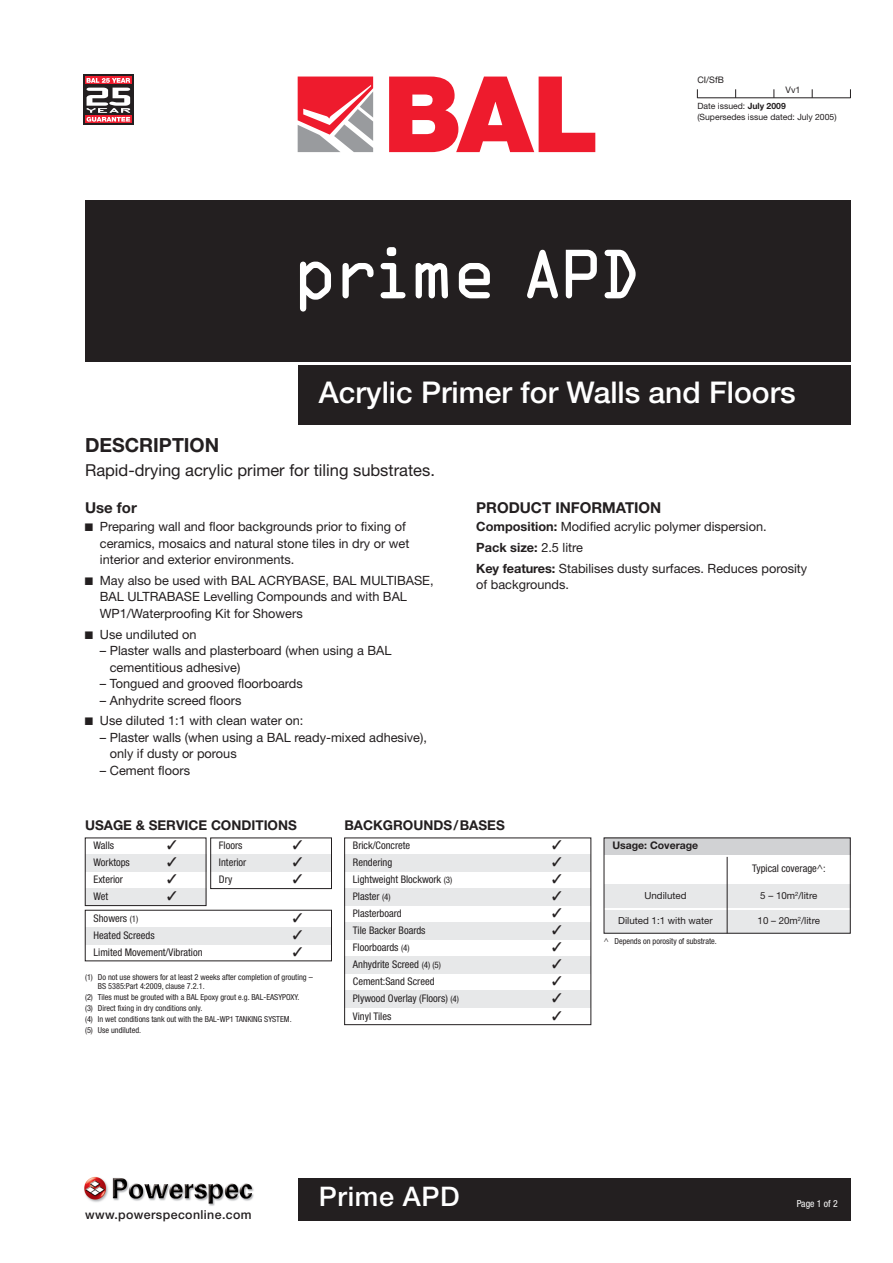
<style>
.page{position:relative;width:893px;height:1263px;background:#fff}
.page>*{position:absolute;margin:0;border:0;box-sizing:border-box;transform-origin:0 0}
.t1{font:75px "OCR Aby BT";letter-spacing:-.1em;color:#fff}
.t2{font:500 30px "Helvetica Neue LT";color:#fff}
.t3{font:500 27px "Helvetica Neue LT";letter-spacing:.025em;color:#fff}
.t4{font:700 19.5px "Helvetica Neue LT";color:#231f20}
.t5{font:16.5px "Helvetica Neue LT";color:#231f20}
.t6{font:700 15px "Helvetica Neue LT";color:#231f20}
.t7{font:700 13.5px "Helvetica Neue LT";color:#231f20}
.t8{font:12.75px/16.5px "Helvetica Neue LT";color:#231f20}
.t9{font:500 12.3px "Helvetica Neue LT";letter-spacing:.03em;color:#231f20}
.t10{font:condensed 10.5px "Helvetica Neue LT";color:#231f20}
.t11{font:700 10.5px "Helvetica Neue LT";color:#231f20}
.t12{font:9.75px "Helvetica Neue LT";color:#231f20}
.t13{font:condensed 9.75px "Helvetica Neue LT";color:#fff}
.t14{font:9px "Helvetica Neue LT";color:#231f20}
.t15{font:8.7px/11.2px "Helvetica Neue LT";color:#231f20}
.t16{font:condensed 8.25px/11.1px "Helvetica Neue LT";color:#231f20}
.s1{font-weight:700}
.s2{font-size:9px}
</style>
<div class="page">
<svg style="left:298px;top:77px;width:75px;height:75px"></svg>
<svg style="left:389px;top:77px;width:206px;height:75px"></svg>
<div style="left:85px;top:200px;width:765px;height:161px;background:#231f20"></div>
<div style="left:298px;top:366px;width:552px;height:59px;background:#231f20"></div>
<div style="left:298px;top:1178px;width:552px;height:42px;background:#231f20"></div>
<hr style="left:697px;top:98px;width:153px;height:1px;background:#231f20">
<div style="left:344px;top:855px;width:247px;height:17px;background:#e7e8e9"></div>
<div style="left:344px;top:889px;width:247px;height:17px;background:#e7e8e9"></div>
<div style="left:344px;top:923px;width:247px;height:17px;background:#e7e8e9"></div>
<div style="left:344px;top:957px;width:247px;height:17px;background:#e7e8e9"></div>
<div style="left:344px;top:991px;width:247px;height:17px;background:#e7e8e9"></div>
<div style="left:344px;top:838px;width:247px;height:187px;border:1px solid #231f20"></div>
<div style="left:85px;top:855px;width:121px;height:17px;background:#e7e8e9"></div>
<div style="left:85px;top:889px;width:121px;height:17px;background:#e7e8e9"></div>
<div style="left:210px;top:855px;width:122px;height:17px;background:#e7e8e9"></div>
<div style="left:85px;top:927px;width:247px;height:17px;background:#e7e8e9"></div>
<div style="left:85px;top:838px;width:121px;height:68px;border:1px solid #231f20"></div>
<div style="left:210px;top:838px;width:122px;height:51px;border:1px solid #231f20"></div>
<div style="left:82px;top:73px;width:53px;height:53px;background:#231f20"></div>
<div style="left:85px;top:76px;width:47px;height:8px;background:#ee1b2d"></div>
<svg style="left:85px;top:115px;width:47px;height:8px"></svg>
<svg style="left:87px;top:78px;width:43px;height:44px"></svg>
<div style="left:604px;top:838px;width:246px;height:17px;background:#d1d2d4"></div>
<div style="left:604px;top:884px;width:246px;height:24px;background:#e7e8e9"></div>
<div style="left:604px;top:910px;width:246px;height:23px;background:#e7e8e9"></div>
<hr style="left:727px;top:857px;width:1px;height:76px;background:#231f20">
<img style="left:84px;top:1176px;width:170px;height:30px">
<p class="t14" style="left:697px;top:77px;width:28px">CI/SfB</p>
<h1 class="t1" style="left:292px;top:250px;width:352px">prime APD</h1>
<p class="t14" style="left:786px;top:86px;width:16px">Vv1</p>
<p class="t15" style="left:697px;top:101px;width:141px">Date issued: <span class="s1">July 2009<br></span>(Supersedes issue dated: July 2005)</p>
<h2 class="t2" style="left:319px;top:382px;width:478px">Acrylic Primer for Walls and Floors</h2>
<h3 class="t4" style="left:85px;top:438px;width:136px">DESCRIPTION</h3>
<p class="t5" style="left:85px;top:464px;width:351px">Rapid-drying acrylic primer for tiling substrates.</p>
<p class="t6" style="left:85px;top:502px;width:53px">Use for</p>
<p class="t8" style="left:100px;top:520px;width:311px;text-indent:-15px">■ Preparing wall and floor backgrounds prior to fixing of ceramics, mosaics and natural stone tiles in dry or wet interior and exterior environments.</p>
<p class="t8" style="left:100px;top:573px;width:335px;text-indent:-15px">■ May also be used with BAL ACRYBASE, BAL MULTIBASE,<br>BAL ULTRABASE Levelling Compounds and with BAL<br>WP1/Waterproofing Kit for Showers</p>
<p class="t8" style="left:85px;top:627px;width:113px">■ Use undiluted on</p>
<p class="t8" style="left:110px;top:644px;width:283px;text-indent:-10px">– Plaster walls and plasterboard (when using a BAL cementitious adhesive)</p>
<p class="t8" style="left:100px;top:677px;width:204px">– Tongued and grooved floorboards</p>
<p class="t8" style="left:100px;top:693px;width:143px">– Anhydrite screed floors</p>
<p class="t8" style="left:85px;top:714px;width:220px">■ Use diluted 1:1 with clean water on:</p>
<p class="t8" style="left:110px;top:730px;width:319px;text-indent:-10px">– Plaster walls (when using a BAL ready-mixed adhesive), only if dusty or porous</p>
<p class="t8" style="left:100px;top:763px;width:92px">– Cement floors</p>
<p class="t6" style="left:476px;top:502px;width:187px">PRODUCT INFORMATION</p>
<p class="t8" style="left:476px;top:517px;width:332px;line-height:20.7px"><span class="s1">Composition:</span> Modified acrylic polymer dispersion.<br><span class="s1">Pack size:</span> 2.5 litre<br><span class="s1">Key features:</span> Stabilises dusty surfaces. Reduces porosity</p>
<p class="t8" style="left:476px;top:578px;width:94px">of backgrounds.</p>
<p class="t7" style="left:85px;top:821px;width:213px">USAGE &amp; SERVICE CONDITIONS</p>
<p class="t10" style="left:94px;top:842px;width:22px">Walls</p>
<p class="t10" style="left:219px;top:842px;width:25px">Floors</p>
<p class="t10" style="left:94px;top:876px;width:31px">Exterior</p>
<p class="t10" style="left:219px;top:876px;width:15px">Dry</p>
<p class="t10" style="left:94px;top:859px;width:38px">Worktops</p>
<p class="t10" style="left:94px;top:893px;width:16px">Wet</p>
<p class="t10" style="left:219px;top:859px;width:29px">Interior</p>
<p class="t10" style="left:94px;top:914px;width:46px">Showers <span class="s2">(1)</span></p>
<p class="t10" style="left:94px;top:931px;width:63px">Heated Screeds</p>
<p class="t10" style="left:94px;top:948px;width:111px">Limited Movement/Vibration</p>
<p class="t16" style="left:98px;top:973px;width:217px;line-height:9px;text-indent:-13px">(1) Do not use showers for at least 2 weeks after completion of grouting –<br>BS 5385:Part 4:2009, clause 7.2.1.</p>
<p class="t16" style="left:85px;top:992px;width:216px">(2) Tiles must be grouted with a BAL Epoxy grout e.g. BAL-EASYPOXY. (3) Direct fixing in dry conditions only.<br>(4) In wet conditions tank out with the BAL-WP1 TANKING SYSTEM. (5) Use undiluted.</p>
<p class="t7" style="left:344px;top:821px;width:162px">BACKGROUNDS/BASES</p>
<p class="t10" style="left:353px;top:842px;width:59px">Brick/Concrete</p>
<p class="t10" style="left:353px;top:859px;width:41px">Rendering</p>
<p class="t10" style="left:353px;top:876px;width:101px">Lightweight Blockwork <span class="s2">(3)</span></p>
<p class="t10" style="left:353px;top:893px;width:39px">Plaster <span class="s2">(4)</span></p>
<p class="t10" style="left:353px;top:910px;width:50px">Plasterboard</p>
<p class="t10" style="left:353px;top:927px;width:74px">Tile Backer Boards</p>
<p class="t10" style="left:353px;top:944px;width:58px">Floorboards <span class="s2">(4)</span></p>
<p class="t10" style="left:353px;top:961px;width:90px">Anhydrite Screed <span class="s2">(4) (5)</span></p>
<p class="t10" style="left:353px;top:978px;width:83px">Cement:Sand Screed</p>
<p class="t10" style="left:353px;top:1012px;width:40px">Vinyl Tiles</p>
<p class="t10" style="left:353px;top:995px;width:108px">Plywood Overlay (Floors) <span class="s2">(4)</span></p>
<p class="t9" style="left:85px;top:1210px;width:168px">www.powerspeconline.com</p>
<h3 class="t3" style="left:319px;top:1187px;width:142px">Prime APD</h3>
<p class="t11" style="left:612px;top:841px;width:87px">Usage: Coverage</p>
<p class="t10" style="left:752px;top:865px;width:75px">Typical coverage^:</p>
<p class="t12" style="left:644px;top:892px;width:44px">Undiluted</p>
<p class="t12" style="left:760px;top:892px;width:58px">5 – 10m<sup>2</sup>/litre</p>
<p class="t12" style="left:618px;top:917px;width:96px">Diluted 1:1 with water</p>
<p class="t12" style="left:758px;top:917px;width:64px">10 – 20m<sup>2</sup>/litre</p>
<p class="t16" style="left:604px;top:936px;width:115px">^ Depends on porosity of substrate.</p>
<p class="t13" style="left:797px;top:1200px;width:42px">Page 1 of 2</p>
</div>
